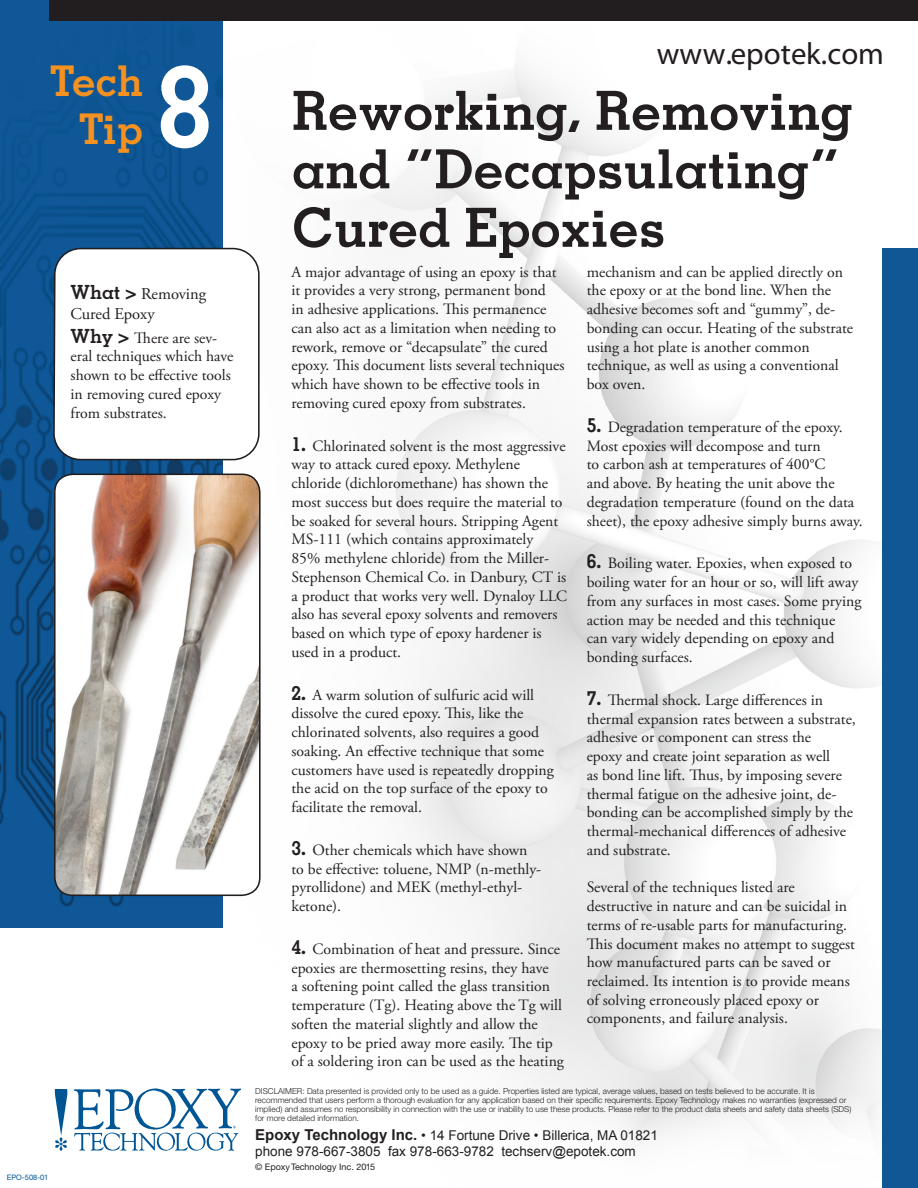
<style>
.page{position:relative;width:918px;height:1188px;background:#fff}
.page>*{position:absolute;margin:0;border:0;box-sizing:border-box;transform-origin:0 0}
.t1{font:700 112.5px "Memphis LT Std";color:#fff}
.t2{font:700 54px/58.5px "Memphis LT Std";color:#231f20}
.t3{font:700 42.3px/47.8px "Memphis LT Std";color:#f59120;text-align:right}
.t4{font:30.9px "Myriad Pro";color:#221d1f}
.t5{font:16.5px/19.5px "Adobe Garamond Pro";color:#231f20}
.t6{font:15.75px/18.8px "Adobe Garamond Pro";color:#231f20}
.t7{font:13.5px/16.2px "Arial";color:#231f20}
.t8{font:9px "Helvetica Neue CE";color:#231f20}
.t9{font:300 8.25px/9px "Helvetica Neue LT Std";color:#231f20}
.t10{font:7.5px "Helvetica Neue CE";color:#005595}
.s1{font-family:"Memphis LT Std";font-weight:700;font-size:19.5px}
.s2{font-weight:700;font-size:15px}
</style>
<div class="page">
<img style="left:1px;top:64px;width:881px;height:1080px">
<img style="left:0;top:0;width:223px;height:927px">
<div style="left:882px;top:248px;width:36px;height:940px;background:#0f5795"></div>
<div style="left:49px;top:0;width:869px;height:21px;background:#221d1f"></div>
<svg style="left:52px;top:247px;width:208px;height:214px"></svg>
<svg style="left:55px;top:1089px;width:12px;height:62px"></svg>
<svg style="left:73px;top:1089px;width:168px;height:62px"></svg>
<img style="left:55px;top:474px;width:205px;height:421px">
<div style="left:54px;top:474px;width:207px;height:422px;border:2px solid #221d1f;border-radius:18px"></div>
<h3 class="t3" style="left:50px;top:57px;width:95px">Tech<br>Tip</h3>
<h1 class="t1" style="left:157px;top:36px;width:58px">8</h1>
<p class="t5" style="left:71px;top:285px;width:137px"><span class="s1">What &gt;</span> Removing<br>Cured Epoxy</p>
<p class="t6" style="left:71px;top:329px;width:164px"><span class="s1">Why &gt;</span> There are sev&shy;eral techniques which have shown to be effective tools in removing cured epoxy from substrates.</p>
<p class="t10" style="left:7px;top:1172px;width:43px">EPO-508-01</p>
<h3 class="t4" style="left:657px;top:35px;width:228px">www.epotek.com</h3>
<h2 class="t2" style="left:292px;top:81px;width:563px">Reworking, Removing and “Decapsulating”<br>Cured Epoxies</h2>
<p class="t6" style="left:291px;top:263px;width:275px">A major advantage of using an epoxy is that it provides a very strong, permanent bond<br>in adhesive applications. This permanence can also act as a limitation when needing to rework, remove or “decapsulate” the cured epoxy. This document lists several techniques which have shown to be effective tools in removing cured epoxy from substrates.</p>
<p class="t6" style="left:291px;top:437px;width:277px"><span class="s1">1.</span> Chlorinated solvent is the most aggressive way to attack cured epoxy. Methylene chloride (dichloromethane) has shown the most success but does require the material to be soaked for several hours. Stripping Agent MS-111 (which contains approximately<br>85% methylene chloride) from the Miller-Stephenson Chemical Co. in Danbury, CT is a product that works very well. Dynaloy LLC also has several epoxy solvents and removers based on which type of epoxy hardener is used in a product.</p>
<p class="t6" style="left:291px;top:686px;width:264px"><span class="s1">2.</span> A warm solution of sulfuric acid will dissolve the cured epoxy. This, like the chlorinated solvents, also requires a good soaking. An effective technique that some customers have used is repeatedly dropping the acid on the top surface of the epoxy to facilitate the removal.</p>
<p class="t6" style="left:291px;top:841px;width:251px"><span class="s1">3.</span> Other chemicals which have shown to be effective: toluene, NMP (n-methly&shy;pyrollidone) and MEK (methyl-ethyl&shy;ketone).</p>
<p class="t6" style="left:291px;top:940px;width:274px"><span class="s1">4.</span> Combination of heat and pressure. Since epoxies are thermosetting resins, they have<br>a softening point called the glass transition temperature (Tg). Heating above the Tg will soften the material slightly and allow the epoxy to be pried away more easily. The tip of a soldering iron can be used as the heating</p>
<p class="t6" style="left:587px;top:263px;width:268px">mechanism and can be applied directly on the epoxy or at the bond line. When the adhesive becomes soft and “gummy”, de&shy;bonding can occur. Heating of the substrate using a hot plate is another common technique, as well as using a conventional box oven.</p>
<p class="t6" style="left:587px;top:418px;width:278px"><span class="s1">5.</span> Degradation temperature of the epoxy.<br>Most epoxies will decompose and turn<br>to carbon ash at temperatures of 400°C<br>and above. By heating the unit above the degradation temperature (found on the data sheet), the epoxy adhesive simply burns away.</p>
<p class="t6" style="left:587px;top:555px;width:276px"><span class="s1">6.</span> Boiling water. Epoxies, when exposed to boiling water for an hour or so, will lift away from any surfaces in most cases. Some prying action may be needed and this technique<br>can vary widely depending on epoxy and bonding surfaces.</p>
<p class="t6" style="left:587px;top:691px;width:271px"><span class="s1">7.</span> Thermal shock. Large differences in thermal expansion rates between a substrate, adhesive or component can stress the<br>epoxy and create joint separation as well<br>as bond line lift. Thus, by imposing severe thermal fatigue on the adhesive joint, de&shy;bonding can be accomplished simply by the thermal-mechanical differences of adhesive and substrate.</p>
<p class="t6" style="left:587px;top:878px;width:270px">Several of the techniques listed are destructive in nature and can be suicidal in terms of re-usable parts for manufacturing.<br>This document makes no attempt to suggest how manufactured parts can be saved or reclaimed. Its intention is to provide means of solving erroneously placed epoxy or components, and failure analysis.</p>
<p class="t9" style="left:255px;top:1087px;width:598px">DISCLAIMER: Data presented is provided only to be used as a guide. Properties listed are typical, average values, based on tests believed to be accurate. It is recommended that users perform a thorough evaluation for any application based on their specific requirements. Epoxy Technology makes no warranties (expressed or implied) and assumes no responsibility in connection with the use or inability to use these products. Please refer to the product data sheets and safety data sheets (SDS) for more detailed information.</p>
<p class="t7" style="left:255px;top:1127px;width:404px"><span class="s2">Epoxy Technology Inc.</span> • 14 Fortune Drive • Billerica, MA 01821 phone 978-667-3805 fax 978-663-9782 techserv@epotek.com</p>
<p class="t8" style="left:255px;top:1161px;width:122px">© Epoxy Technology Inc. 2015</p>
</div>
